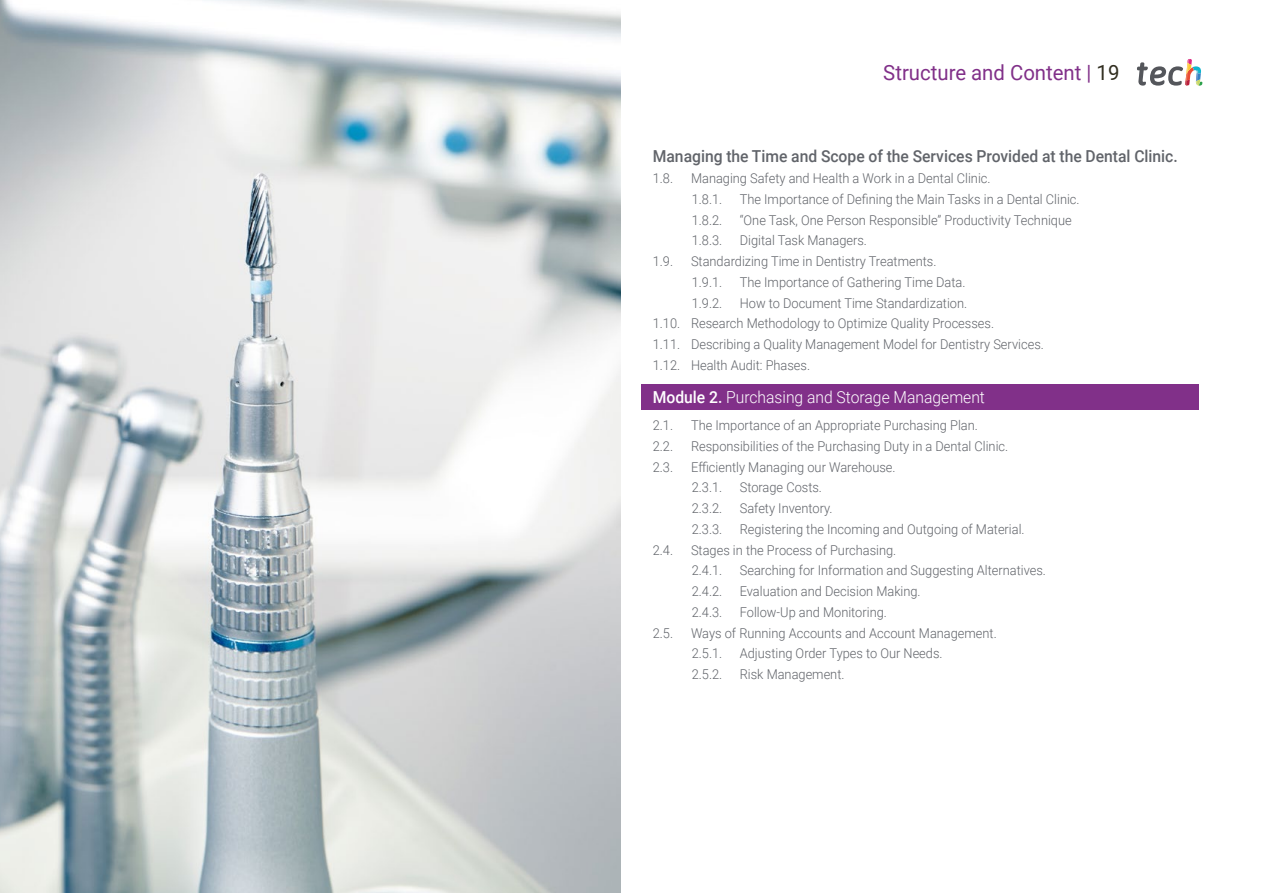
<style>
.page{position:relative;width:1263px;height:893px;background:#fff}
.page>*{position:absolute;margin:0;border:0;box-sizing:border-box;transform-origin:0 0}
.t1{font:21px "Roboto";color:#813089}
.t2{font:500 16.5px "Roboto";color:#61646a;scale:.95 1}
.t3{font:300 16.5px "Roboto";color:#fff;scale:.95 1}
.t4{font:300 13.5px/20.7px "Roboto";color:#61646a;scale:.95 1}
.s1{color:#312e20}
.s2{font-weight:500}
</style>
<div class="page">
<svg style="left:1137px;top:59px;width:65px;height:27px"></svg>
<div style="left:642px;top:384px;width:557px;height:25px;background:#813089"></div>
<img style="left:0;top:0;width:621px;height:893px">
<h1 class="t1" style="left:883px;top:57px;width:238px">Structure and Content | <span class="s1">19</span></h1>
<p class="t2" style="left:653px;top:145px;width:554px">Managing the Time and Scope of the Services Provided at the Dental Clinic.</p>
<p class="t4" style="left:653px;top:167px;width:23px">1.8.</p>
<p class="t4" style="left:691px;top:167px;width:317px">Managing Safety and Health a Work in a Dental Clinic.<br>1.8.1.</p>
<p class="t4" style="left:740px;top:188px;width:359px">The Importance of Defining the Main Tasks in a Dental Clinic.</p>
<p class="t4" style="left:692px;top:209px;width:34px">1.8.2.</p>
<p class="t4" style="left:740px;top:209px;width:351px">“One Task, One Person Responsible” Productivity Technique</p>
<p class="t4" style="left:692px;top:230px;width:34px">1.8.3.</p>
<p class="t4" style="left:740px;top:230px;width:135px">Digital Task Managers.</p>
<p class="t4" style="left:653px;top:250px;width:23px">1.9.</p>
<p class="t4" style="left:691px;top:250px;width:260px">Standardizing Time in Dentistry Treatments.<br>1.9.1.</p>
<p class="t4" style="left:740px;top:271px;width:239px">The Importance of Gathering Time Data.</p>
<p class="t4" style="left:653px;top:292px;width:413px;text-indent:87px">How to Document Time Standardization.<br>1.10. Research Methodology to Optimize Quality Processes.<br>1.11. Describing a Quality Management Model for Dentistry Services.<br>1.12. Health Audit: Phases.</p>
<p class="t3" style="left:653px;top:386px;width:351px"><span class="s2">Module 2.</span> Purchasing and Storage Management</p>
<p class="t4" style="left:653px;top:415px;width:23px">2.1.</p>
<p class="t4" style="left:691px;top:415px;width:303px">The Importance of an Appropriate Purchasing Plan.</p>
<p class="t4" style="left:653px;top:435px;width:23px">2.2.</p>
<p class="t4" style="left:691px;top:435px;width:335px">Responsibilities of the Purchasing Duty in a Dental Clinic.</p>
<p class="t4" style="left:653px;top:456px;width:23px">2.3.</p>
<p class="t4" style="left:691px;top:456px;width:217px">Efficiently Managing our Warehouse.<br>2.3.1.</p>
<p class="t4" style="left:692px;top:292px;width:34px">1.9.2.</p>
<p class="t4" style="left:740px;top:477px;width:88px">Storage Costs.</p>
<p class="t4" style="left:692px;top:498px;width:34px">2.3.2.</p>
<p class="t4" style="left:740px;top:498px;width:99px">Safety Inventory.</p>
<p class="t4" style="left:692px;top:518px;width:34px">2.3.3.</p>
<p class="t4" style="left:740px;top:518px;width:301px">Registering the Incoming and Outgoing of Material.</p>
<p class="t4" style="left:653px;top:539px;width:23px">2.4.</p>
<p class="t4" style="left:691px;top:539px;width:218px">Stages in the Process of Purchasing.<br>2.4.1.</p>
<p class="t4" style="left:740px;top:560px;width:324px">Searching for Information and Suggesting Alternatives.</p>
<p class="t4" style="left:692px;top:581px;width:34px">2.4.2.</p>
<p class="t4" style="left:740px;top:581px;width:192px">Evaluation and Decision Making.</p>
<p class="t4" style="left:692px;top:601px;width:34px">2.4.3.</p>
<p class="t4" style="left:740px;top:601px;width:156px">Follow-Up and Monitoring.</p>
<p class="t4" style="left:653px;top:622px;width:23px">2.5.</p>
<p class="t4" style="left:691px;top:622px;width:323px">Ways of Running Accounts and Account Management.<br>2.5.1.</p>
<p class="t4" style="left:740px;top:643px;width:215px">Adjusting Order Types to Our Needs.</p>
<p class="t4" style="left:692px;top:664px;width:34px">2.5.2.</p>
<p class="t4" style="left:740px;top:664px;width:112px">Risk Management.</p>
</div>
